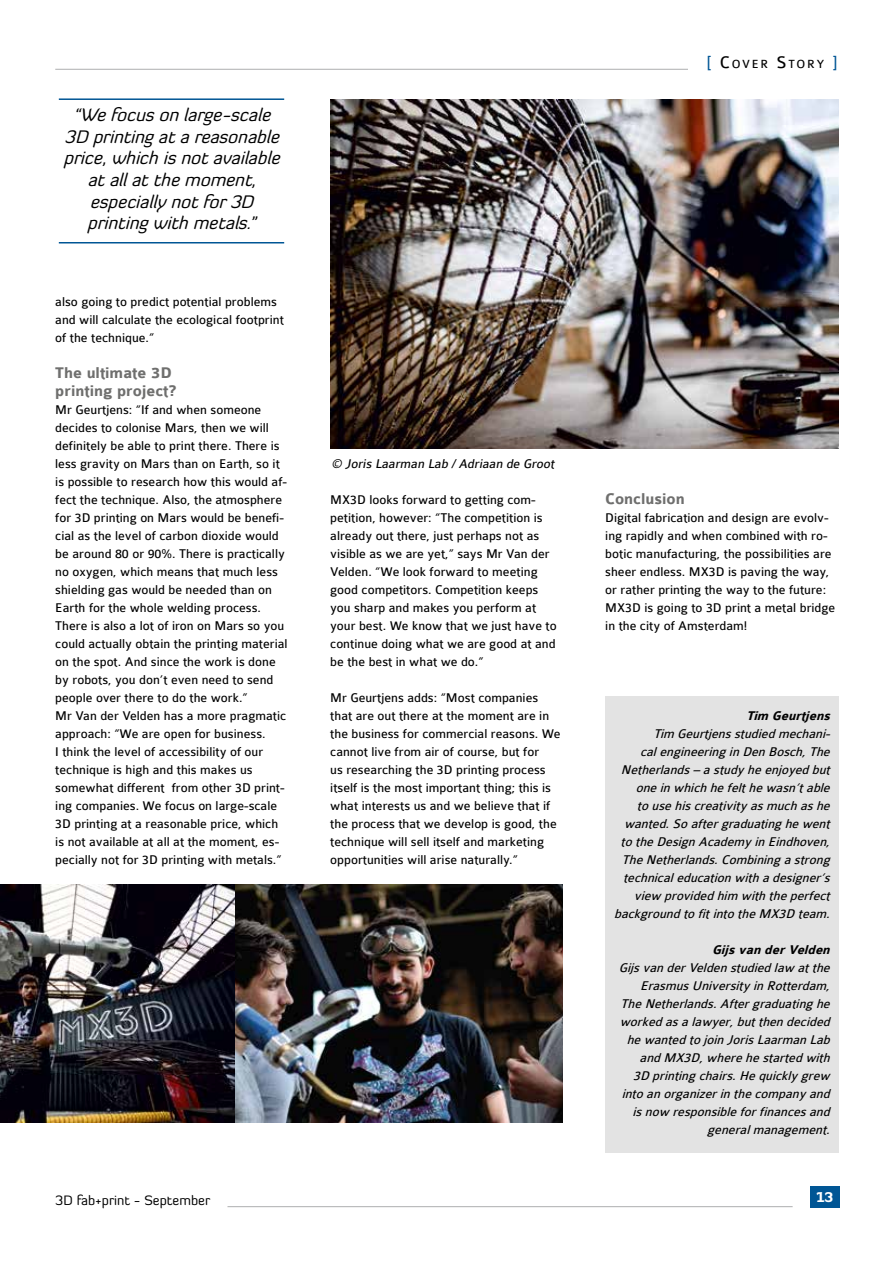
<style>
.page{position:relative;width:893px;height:1263px;background:#fff}
.page>*{position:absolute;margin:0;border:0;box-sizing:border-box;transform-origin:0 0}
.t1{font:italic 18px/21.6px "Diavlo";color:#000;text-align:center}
.t2{font:700 16.5px/18px "Colaborate";color:#6f6f6e}
.t3{font:13.5px/18px "Colaborate";color:#000}
.t4{font:italic 13.5px/18px "Colaborate";color:#000;text-align:right}
.t5{font:italic 700 13.5px "Colaborate";color:#000}
.t6{font:13.5px "Diavlo";color:#000}
.t7{font:900 13.5px "Diavlo";color:#fff}
.t8{font:12.6px "Colaborate";letter-spacing:.145em;color:#000}
.s1{font-size:18px;color:#005695}
.s2{font-size:18px}
</style>
<div class="page">
<div style="left:810px;top:1186px;width:30px;height:22px;background:#005695"></div>
<hr style="left:227px;top:1206px;width:566px;height:1px;background:#b1b2b3">
<hr style="left:55px;top:69px;width:690px;height:1px;background:#b1b2b3">
<div style="left:688px;top:49px;width:150px;height:27px;background:#fff"></div>
<img style="left:330px;top:100px;width:508px;height:349px">
<img style="left:0;top:884px;width:563px;height:239px">
<hr style="left:59px;top:98px;width:225px;height:2px;background:#005695">
<hr style="left:59px;top:242px;width:225px;height:1px;background:#005695">
<div style="left:605px;top:696px;width:233px;height:456px;background:#e3e3e3"></div>
<h1 class="t1" style="left:64px;top:104px;width:223px">“Wefocusonlarge-scale<br>3D printingatareasonable price,whichisnotavailable atallatthemoment, especiallynotfor3D printingwithmetals.”</h1>
<p class="t3" style="left:55px;top:293px;width:230px">also going to predict potential problems and will calculate the ecological footprint of the technique.”</p>
<p class="t2" style="left:55px;top:364px;width:123px">The ultimate 3D printing project?</p>
<p class="t3" style="left:55px;top:401px;width:234px">Mr Geurtjens: “If and when someone decides to colonise Mars, then we will definitely be able to print there. There is less gravity on Mars than on Earth, so it is possible to research how this would af&shy;fect the technique. Also, the atmosphere for 3D printing on Mars would be benefi&shy;cial as the level of carbon dioxide would be around 80 or 90%. There is practically no oxygen, which means that much less shielding gas would be needed than on Earth for the whole welding process.<br>There is also a lot of iron on Mars so you could actually obtain the printing material on the spot. And since the work is done by robots, you don’t even need to send people over there to do the work.”<br>Mr Van der Velden has a more pragmatic approach: “We are open for business.<br>I think the level of accessibility of our technique is high and this makes us somewhat different from other 3D print&shy;ing companies. We focus on large-scale 3D printing at a reasonable price, which is not available at all at the moment, es&shy;pecially not for 3D printing with metals.”</p>
<p class="t4" style="left:332px;top:455px;width:227px">© Joris Laarman Lab / Adriaan de Groot</p>
<p class="t3" style="left:330px;top:491px;width:228px">MX3D looks forward to getting com&shy;petition, however: “The competition is already out there, just perhaps not as visible as we are yet,” says Mr Van der Velden. “We look forward to meeting good competitors. Competition keeps you sharp and makes you perform at your best. We know that we just have to continue doing what we are good at and be the best in what we do.”</p>
<p class="t3" style="left:330px;top:689px;width:232px">Mr Geurtjens adds: “Most companies that are out there at the moment are in the business for commercial reasons. We cannot live from air of course, but for<br>us researching the 3D printing process itself is the most important thing; this is what interests us and we believe that if the process that we develop is good, the technique will sell itself and marketing opportunities will arise naturally.”</p>
<p class="t8" style="left:706px;top:58px;width:133px"><span class="s1">[</span> <span class="s2">C</span>OVER <span class="s2">S</span>TORY <span class="s1">]</span></p>
<p class="t2" style="left:605px;top:490px;width:81px">Conclusion</p>
<p class="t3" style="left:605px;top:509px;width:232px">Digital fabrication and design are evolv&shy;ing rapidly and when combined with ro&shy;botic manufacturing, the possibilities are sheer endless. MX3D is paving the way, or rather printing the way to the future:<br>MX3D is going to 3D print a metal bridge in the city of Amsterdam!</p>
<p class="t5" style="left:746px;top:709px;width:89px">Tim Geurtjens</p>
<p class="t4" style="left:614px;top:725px;width:221px">Tim Geurtjensstudiedmechani&shy;calengineeringinDenBosch,The Netherlands–astudyheenjoyedbut oneinwhichhefelthewasn’table tousehiscreativityasmuchashe wanted.Soaftergraduatinghewent totheDesignAcademyinEindhoven, TheNetherlands.Combiningastrong technicaleducationwithadesigner’s view providedhim withtheperfect backgroundtofitintotheMX3D team.</p>
<p class="t5" style="left:712px;top:943px;width:123px">Gijsvan derVelden</p>
<p class="t4" style="left:619px;top:959px;width:216px">GijsvanderVeldenstudiedlaw atthe ErasmusUniversityinRotterdam, TheNetherlands.Aftergraduatinghe workedasalawyer,butthendecided hewantedtojoinJorisLaarmanLab andMX3D,wherehestartedwith 3D printingchairs.Hequicklygrew intoanorganizerinthecompanyand isnow responsibleforfinancesand generalmanagement.</p>
<p class="t6" style="left:55px;top:1192px;width:156px">3D fab+print - September</p>
<p class="t7" style="left:817px;top:1188px;width:18px">13</p>
</div>
